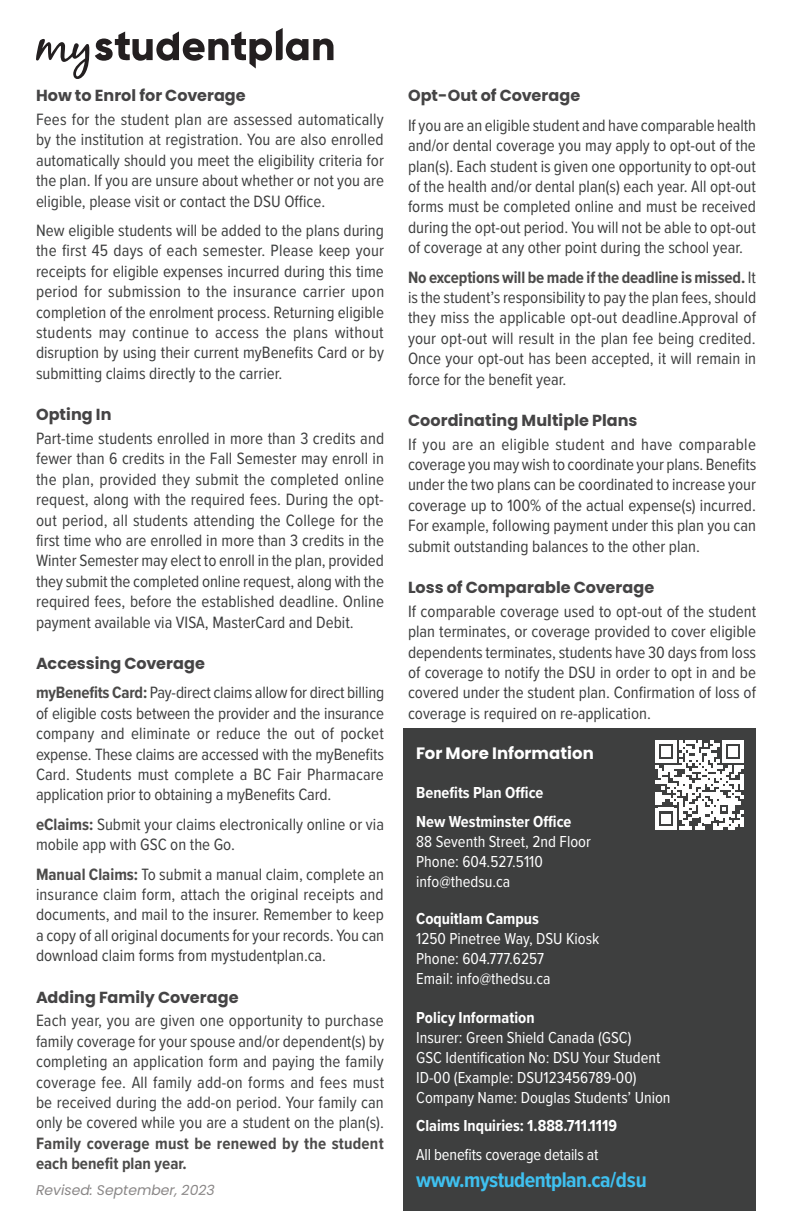
<style>
.page{position:relative;width:792px;height:1224px;background:#fff}
.page>*{position:absolute;margin:0;border:0;box-sizing:border-box;transform-origin:0 0}
.Body{font:700 22px "Proxima Nova Cond";letter-spacing:-.025em;color:#3fc0ef}
.Body-2{font:17px/20.4px "Proxima Nova Cond";color:#3e3f3f;text-align:justify}
.Body-3{font:16.4px/19.8px "Proxima Nova Cond";color:#fff}
.Body-4{font:700 16.4px "Proxima Nova Cond";color:#fff}
.t1{font:700 16.4px "Poppins";letter-spacing:.005em;color:#fff}
.Subhead{font:700 16px "Poppins";letter-spacing:.005em;color:#454445}
.Body-5{font:700 16px "Poppins";letter-spacing:.005em;color:#454445}
.Body-6{font:italic 14px "Poppins";color:#8a8787}
.s1{font-weight:700;color:#4c4b4a}
.s2{font-weight:700}
</style>
<div class="page">
<svg style="left:36px;top:39px;width:53px;height:40px"></svg>
<svg style="left:95px;top:28px;width:239px;height:41px"></svg>
<div style="left:404px;top:729px;width:352px;height:482px;background:#3e3f3f"></div>
<svg style="left:655px;top:741px;width:89px;height:88px"></svg>
<p class="Subhead" style="left:36px;top:86px;width:211px">How to Enrol for Coverage</p>
<p class="Body-2" style="left:36px;top:108px;width:350px">Fees for the student plan are assessed automatically by the institution at registration. You are also enrolled automatically should you meet the eligibility criteria for the plan. If you are unsure about whether or not you are eligible, please visit or contact the DSU Office.</p>
<p class="Body-2" style="left:36px;top:219px;width:350px">New eligible students will be added to the plans during the first 45 days of each semester. Please keep your receipts for eligible expenses incurred during this time period for submission to the insurance carrier upon completion of the enrolment process. Returning eligible students may continue to access the plans without disruption by using their current myBenefits Card or by submitting claims directly to the carrier.</p>
<p class="Subhead" style="left:36px;top:405px;width:77px">Opting In</p>
<p class="Body-2" style="left:36px;top:427px;width:350px">Part-time students enrolled in more than 3 credits and fewer than 6 credits in the Fall Semester may enroll in the plan, provided they submit the completed online request, along with the required fees. During the opt&shy;out period, all students attending the College for the first time who are enrolled in more than 3 credits in the Winter Semester may elect to enroll in the plan, provided they submit the completed online request, along with the required fees, before the established deadline. Online payment available via VISA, MasterCard and Debit.</p>
<p class="Subhead" style="left:36px;top:654px;width:170px">Accessing Coverage</p>
<p class="Body-2" style="left:36px;top:682px;width:350px"><span class="s1">myBenefits Card:</span> Pay-direct claims allow for direct billing of eligible costs between the provider and the insurance company and eliminate or reduce the out of pocket expense. These claims are accessed with the myBenefits Card. Students must complete a BC Fair Pharmacare application prior to obtaining a myBenefits Card.</p>
<p class="Body-2" style="left:36px;top:813px;width:350px"><span class="s1">eClaims:</span> Submit your claims electronically online or via mobile app with GSC on the Go.</p>
<p class="Body-2" style="left:36px;top:863px;width:350px"><span class="s1">Manual Claims:</span> To submit a manual claim, complete an insurance claim form, attach the original receipts and documents, and mail to the insurer. Remember to keep a copy of all original documents for your records. You can download claim forms from mystudentplan.ca.</p>
<p class="Subhead" style="left:36px;top:988px;width:204px">Adding Family Coverage</p>
<p class="Body-2" style="left:36px;top:1010px;width:350px">Each year, you are given one opportunity to purchase family coverage for your spouse and/or dependent(s) by completing an application form and paying the family coverage fee. All family add-on forms and fees must be received during the add-on period. Your family can only be covered while you are a student on the plan(s).<br><span class="s1">Family coverage must be renewed by the student each benefit plan year.</span></p>
<p class="Body-6" style="left:36px;top:1182px;width:180px">Revised: September, 2023</p>
<p class="Body-5" style="left:408px;top:86px;width:174px">Opt-Out of Coverage</p>
<p class="Body-2" style="left:408px;top:114px;width:350px">If you are an eligible student and have comparable health and/or dental coverage you may apply to opt-out of the plan(s). Each student is given one opportunity to opt-out of the health and/or dental plan(s) each year. All opt-out forms must be completed online and must be received during the opt-out period. You will not be able to opt-out of coverage at any other point during the school year.</p>
<p class="Body-2" style="left:408px;top:266px;width:350px"><span class="s1">No exceptions will be made if the deadline is missed.</span> It is the student’s responsibility to pay the plan fees, should they miss the applicable opt-out deadline.Approval of your opt-out will result in the plan fee being credited.<br>Once your opt-out has been accepted, it will remain in force for the benefit year.</p>
<p class="Subhead" style="left:408px;top:411px;width:231px">Coordinating Multiple Plans</p>
<p class="Body-2" style="left:408px;top:433px;width:350px">If you are an eligible student and have comparable coverage you may wish to coordinate your plans. Benefits under the two plans can be coordinated to increase your coverage up to 100% of the actual expense(s) incurred.<br>For example, following payment under this plan you can submit outstanding balances to the other plan.</p>
<p class="Subhead" style="left:408px;top:578px;width:248px">Loss of Comparable Coverage</p>
<p class="Body-2" style="left:408px;top:600px;width:350px">If comparable coverage used to opt-out of the student plan terminates, or coverage provided to cover eligible dependents terminates, students have 30 days from loss of coverage to notify the DSU in order to opt in and be covered under the student plan. Confirmation of loss of coverage is required on re-application.</p>
<p class="t1" style="left:416px;top:744px;width:179px">For More Information</p>
<p class="Body-4" style="left:416px;top:781px;width:129px">Benefits Plan Office</p>
<p class="Body-3" style="left:416px;top:811px;width:176px"><span class="s2">New Westminster Office<br></span>88 Seventh Street, 2nd Floor<br>Phone: 604.527.5110 info@thedsu.ca</p>
<p class="Body-4" style="left:416px;top:907px;width:124px">Coquitlam Campus</p>
<p class="Body-3" style="left:416px;top:928px;width:185px">1250 Pinetree Way, DSU Kiosk</p>
<p class="Body-3" style="left:416px;top:948px;width:129px">Phone: 604.777.6257</p>
<p class="Body-3" style="left:416px;top:968px;width:136px">Email: info@thedsu.ca</p>
<p class="Body-3" style="left:416px;top:1007px;width:256px"><span class="s2">Policy Information<br></span>Insurer: Green Shield Canada (GSC)<br>GSC Identification No: DSU Your Student ID-00 (Example: DSU123456789-00)<br>Company Name: Douglas Students’ Union</p>
<p class="Body-4" style="left:416px;top:1114px;width:202px">Claims Inquiries: 1.888.711.1119</p>
<p class="Body-3" style="left:416px;top:1144px;width:184px">All benefits coverage details at</p>
<p class="Body" style="left:416px;top:1163px;width:232px">www.mystudentplan.ca/dsu</p>
</div>
